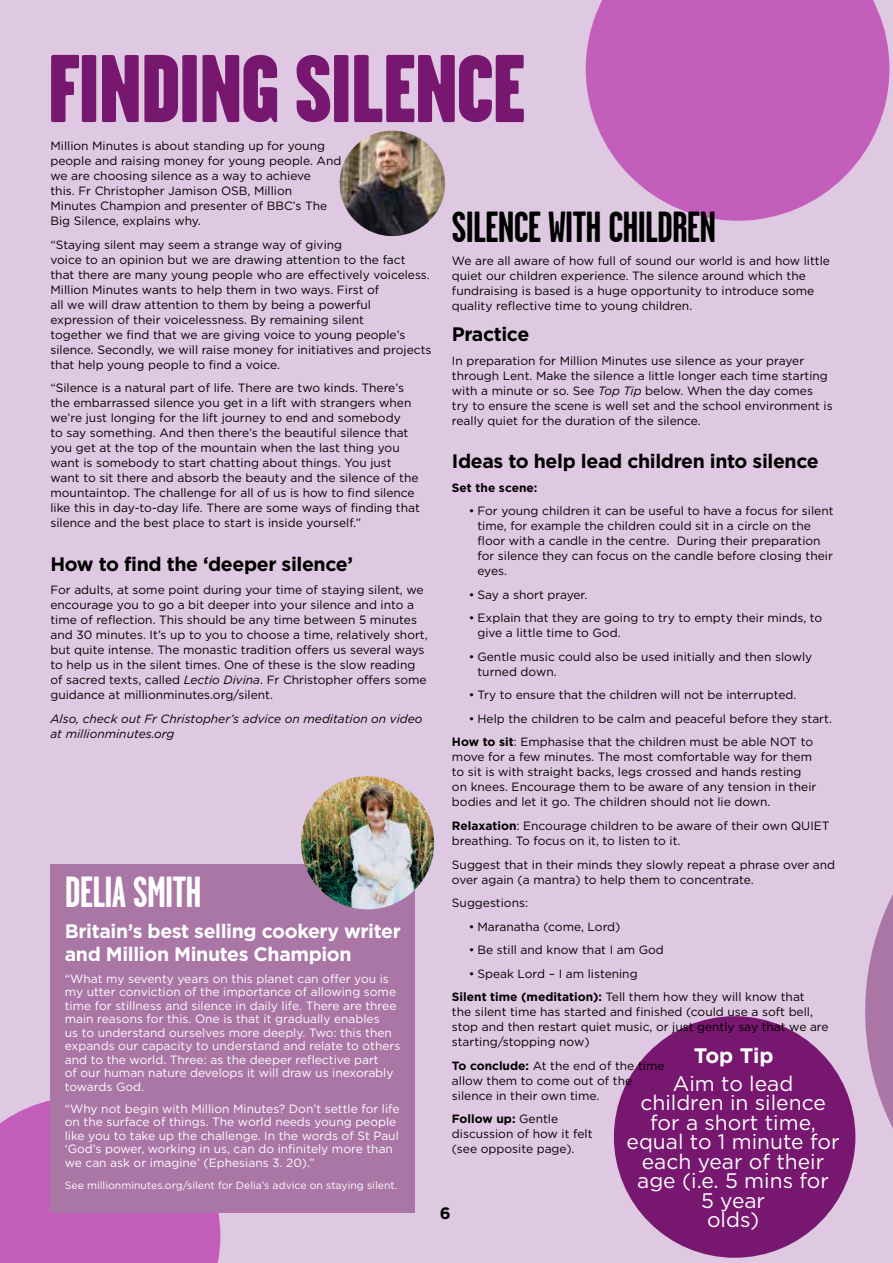
<style>
.page{position:relative;width:893px;height:1263px;background:#fff}
.page>*{position:absolute;margin:0;border:0;box-sizing:border-box;transform-origin:0 0}
.t1{font:900 96px "Garage Gothic";letter-spacing:-.02em;color:#77176f}
.t2{font:700 43.5px "Garage Gothic";letter-spacing:-.02em;color:#000}
.t3{font:700 43.5px "Garage Gothic";letter-spacing:-.02em;color:#fff}
.t4{font:21px/19.5px "Gotham";color:#fff;text-align:center}
.t5{font:700 21px "Gotham";letter-spacing:-.005em;color:#fff}
.t6{font:700 19.5px "Gotham";letter-spacing:-.02em;color:#000}
.t7{font:700 19.5px/22.5px "Gotham";letter-spacing:-.02em;color:#fff}
.t8{font:700 16.5px "Gotham";color:#000}
.t9{font:12px/15px "Gotham";color:#000}
.t10{font:12px/13.5px "Gotham";color:#fff}
.t11{font:italic 12px/15px "Gotham";color:#000}
.t12{font:700 12px "Gotham";color:#000}
.t13{font:10.5px "Gotham";color:#fff}
.s1{font-style:italic}
.s2{font-weight:700}
</style>
<div class="page">
<div style="left:0;top:1px;width:893px;height:1262px;background:#dfc8e1"></div>
<div style="left:614px;top:1016px;width:241px;height:242px;background:#77176f;border-radius:50%"></div>
<div style="left:0;top:1100px;width:220px;height:163px;background:#c35fbb"></div>
<div style="left:50px;top:864px;width:365px;height:349px;background:#aa76a6"></div>
<img style="left:340px;top:131px;width:105px;height:105px;border-radius:53px">
<img style="left:301px;top:776px;width:133px;height:133px;border-radius:67px">
<svg style="left:586px;top:0;width:303px;height:221px;fill:#c35fbb"></svg>
<svg style="left:865px;top:894px;width:28px;height:234px"></svg>
<h1 class="t1" style="left:47px;top:36px;width:480px">FINDING SILENCE</h1>
<p class="t9" style="left:50px;top:138px;width:293px">Million Minutes is about standing up for young people and raising money for young people. And we are choosing silence as a way to achieve<br>this. Fr Christopher Jamison OSB, Million<br>Minutes Champion and presenter of BBC’s The Big Silence, explains why.</p>
<p class="t9" style="left:50px;top:237px;width:383px">“Staying silent may seem a strange way of giving<br>voice to an opinion but we are drawing attention to the fact that there are many young people who are effectively voiceless.<br>Million Minutes wants to help them in two ways. First of<br>all we will draw attention to them by being a powerful expression of their voicelessness. By remaining silent<br>together we find that we are giving voice to young people’s silence. Secondly, we will raise money for initiatives and projects that help young people to find a voice.</p>
<p class="t9" style="left:50px;top:380px;width:371px">“Silence is a natural part of life. There are two kinds. There’s the embarrassed silence you get in a lift with strangers when we’re just longing for the lift journey to end and somebody<br>to say something. And then there’s the beautiful silence that you get at the top of the mountain when the last thing you want is somebody to start chatting about things. You just want to sit there and absorb the beauty and the silence of the mountaintop. The challenge for all of us is how to find silence like this in day-to-day life. There are some ways of finding that silence and the best place to start is inside yourself.”</p>
<h3 class="t6" style="left:50px;top:553px;width:304px">How to find the ‘deeper silence’</h3>
<p class="t9" style="left:50px;top:582px;width:379px">For adults, at some point during your time of staying silent, we encourage you to go a bit deeper into your silence and into a time of reflection. This should be any time between 5 minutes and 30 minutes. It’s up to you to choose a time, relatively short, but quite intense. The monastic tradition offers us several ways to help us in the silent times. One of these is the slow reading of sacred texts, called <span class="s1">Lectio Divina</span>. Fr Christopher offers some guidance at millionminutes.org/silent.</p>
<p class="t11" style="left:50px;top:711px;width:374px">Also, check out Fr Christopher’s advice on meditation on video at millionminutes.org</p>
<h2 class="t2" style="left:452px;top:203px;width:266px">SILENCE WITH CHILDREN</h2>
<p class="t9" style="left:452px;top:253px;width:380px">We are all aware of how full of sound our world is and how little quiet our children experience. The silence around which the fundraising is based is a huge opportunity to introduce some quality reflective time to young children.</p>
<h3 class="t6" style="left:452px;top:323px;width:79px">Practice</h3>
<p class="t9" style="left:452px;top:353px;width:382px">In preparation for Million Minutes use silence as your prayer through Lent. Make the silence a little longer each time starting with a minute or so. See <span class="s1">Top Tip</span> below. When the day comes try to ensure the scene is well set and the school environment is really quiet for the duration of the silence.</p>
<h3 class="t6" style="left:452px;top:450px;width:368px">Ideas to help lead children into silence</h3>
<p class="t12" style="left:452px;top:481px;width:87px">Set the scene:</p>
<p class="t9" style="left:477px;top:503px;width:358px;text-indent:-9px">• For young children it can be useful to have a focus for silent time, for example the children could sit in a circle on the floor with a candle in the centre. During their preparation for silence they can focus on the candle before closing their eyes.</p>
<p class="t9" style="left:469px;top:587px;width:120px">• Say a short prayer.</p>
<p class="t9" style="left:477px;top:610px;width:346px;text-indent:-9px">• Explain that they are going to try to empty their minds, to give a little time to God.</p>
<p class="t9" style="left:477px;top:649px;width:336px;text-indent:-9px">• Gentle music could also be used initially and then slowly turned down.</p>
<p class="t9" style="left:469px;top:687px;width:329px">• Try to ensure that the children will not be interrupted.</p>
<p class="t9" style="left:452px;top:707px;width:381px;line-height:23.5px;text-indent:17px">• Help the children to be calm and peaceful before they start.<br><span class="s2">How to sit</span>: Emphasise that the children must be able NOT to</p>
<p class="t9" style="left:452px;top:749px;width:366px">move for a few minutes. The most comfortable way for them to sit is with straight backs, legs crossed and hands resting on knees. Encourage them to be aware of any tension in their bodies and let it go. The children should not lie down.</p>
<p class="t9" style="left:452px;top:818px;width:379px"><span class="s2">Relaxation</span>: Encourage children to be aware of their own QUIET breathing. To focus on it, to listen to it.</p>
<p class="t9" style="left:452px;top:856px;width:385px">Suggest that in their minds they slowly repeat a phrase over and over again (a mantra) to help them to concentrate.</p>
<p class="t9" style="left:452px;top:895px;width:78px">Suggestions:</p>
<p class="t9" style="left:469px;top:918px;width:153px">• Maranatha (come, Lord)</p>
<p class="t9" style="left:469px;top:942px;width:196px">• Be still and know that I am God</p>
<p class="t9" style="left:452px;top:961px;width:354px;line-height:23.5px;text-indent:17px">• Speak Lord – I am listening<br><span class="s2">Silent time (meditation):</span> Tell them how they will know that</p>
<p class="t9" style="left:452px;top:1004px;width:378px">the silent time has started and finished (could use a soft bell, stop and then restart quiet music, or just gently say that we are starting/stopping now)</p>
<p class="t9" style="left:452px;top:1057px;width:214px"><span class="s2">To conclude:</span> At the end of the time allow them to come out of the silence in their own time.</p>
<p class="t9" style="left:452px;top:1111px;width:142px"><span class="s2">Follow up:</span> Gentle discussion of how it felt (see opposite page).</p>
<h2 class="t3" style="left:65px;top:869px;width:138px">DELIA SMITH</h2>
<h3 class="t7" style="left:65px;top:920px;width:338px">Britain’s best selling cookery writer and Million Minutes Champion</h3>
<p class="t10" style="left:65px;top:972px;width:337px">“What my seventy years on this planet can offer you is my utter conviction of the importance of allowing some time for stillness and silence in daily life. There are three main reasons for this. One is that it gradually enables<br>us to understand ourselves more deeply. Two: this then expands our capacity to understand and relate to others and to the world. Three: as the deeper reflective part<br>of our human nature develops it will draw us inexorably towards God.</p>
<p class="t10" style="left:65px;top:1102px;width:336px">“Why not begin with Million Minutes? Don’t settle for life on the surface of things. The world needs young people like you to take up the challenge. In the words of St Paul ‘God’s power, working in us, can do infinitely more than we can ask or imagine’ (Ephesians 3. 20).”</p>
<p class="t13" style="left:65px;top:1179px;width:334px">See millionminutes.org/silent for Delia’s advice on staying silent.</p>
<h3 class="t5" style="left:694px;top:1043px;width:81px">Top Tip</h3>
<h3 class="t4" style="left:627px;top:1073px;width:214px">Aim to lead<br>children in silence for a short time, equal to 1 minute for each year of their age (i.e. 5 mins for<br>5 year<br>olds)</h3>
<h3 class="t8" style="left:440px;top:1203px;width:12px">6</h3>
</div>
